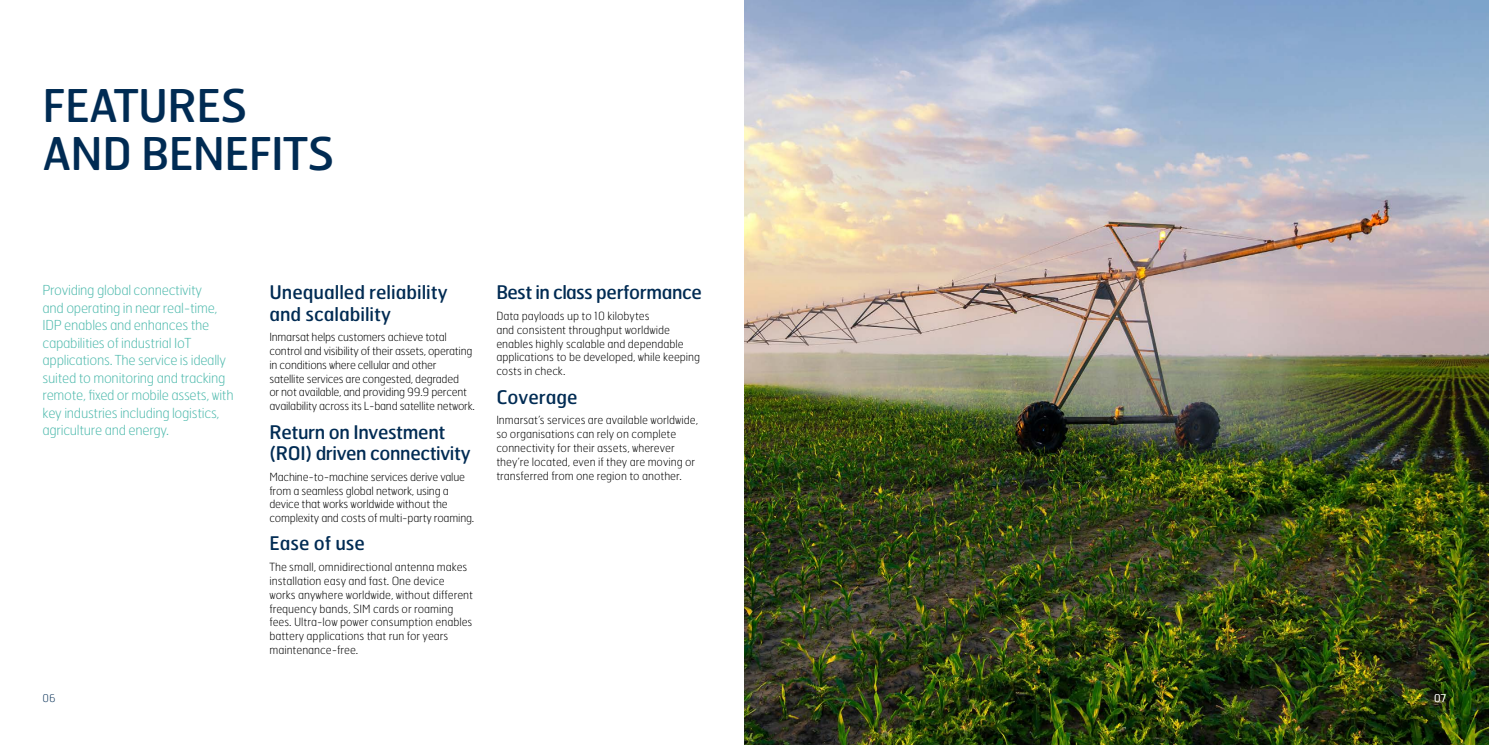
<style>
.page{position:relative;width:1489px;height:745px;background:#fff}
.page>*{position:absolute;margin:0;border:0;box-sizing:border-box;transform-origin:0 0}
._01_Spread_header{font:45px/47.5px "Hermes";letter-spacing:-.015em;color:#002b53}
._06_Copy{font:18.75px/21.2px "Hermes";letter-spacing:-.02em;color:#002b53}
._06_Copy-2{font:18.75px/21.2px "Hermes";color:#002b53}
._04_Standfirst{font:100 13.75px/17.5px "Hermes";letter-spacing:-.02em;color:#4fbaad}
._06_Copy-3{font:100 11.25px/13.8px "Hermes";color:#000}
._06_Copy-4{font:100 11.25px/13.8px "Hermes";letter-spacing:-.02em;color:#000}
._09_url{font:100 10.62px "Hermes";color:#002b53}
._09_url-2{font:100 10.62px "Hermes";color:#fff}
</style>
<div class="page">
<img style="left:744px;top:0;width:744px;height:744px">
<p class="_01_Spread_header" style="left:43px;top:81px;width:294px">FEATURES<br>AND BENEFITS</p>
<p class="_04_Standfirst" style="left:43px;top:281px;width:193px">Providing global connectivity<br>and operating in near real-time,<br>IDP enables and enhances the capabilities of industrial IoT applications. The service is ideally suited to monitoring and tracking remote, fixed or mobile assets, with key industries including logistics, agriculture and energy.</p>
<p class="_06_Copy-2" style="left:269px;top:281px;width:180px">Unequalled reliability and scalability</p>
<p class="_06_Copy-4" style="left:269px;top:330px;width:207px">Inmarsat helps customers achieve total control and visibility of their assets, operating in conditions where cellular and other<br>satellite services are congested, degraded<br>or not available, and providing 99.9 percent availability across its L-band satellite network.</p>
<p class="_06_Copy" style="left:269px;top:420px;width:203px">Return on Investment (ROI) driven connectivity</p>
<p class="_06_Copy-3" style="left:269px;top:469px;width:206px">Machine-to-machine services derive value from a seamless global network, using a device that works worldwide without the complexity and costs of multi-party roaming.</p>
<p class="_06_Copy-2" style="left:269px;top:532px;width:97px">Ease of use</p>
<p class="_06_Copy-3" style="left:269px;top:559px;width:205px">The small, omnidirectional antenna makes installation easy and fast. One device works anywhere worldwide, without different frequency bands, SIM cards or roaming fees. Ultra-low power consumption enables battery applications that run for years maintenance-free.</p>
<p class="_09_url" style="left:43px;top:691px;width:15px">06</p>
<p class="_06_Copy" style="left:496px;top:281px;width:207px">Best in class performance</p>
<p class="_06_Copy-3" style="left:496px;top:309px;width:205px">Data payloads up to 10 kilobytes<br>and consistent throughput worldwide enables highly scalable and dependable applications to be developed, while keeping costs in check.</p>
<p class="_06_Copy-2" style="left:496px;top:385px;width:83px">Coverage</p>
<p class="_06_Copy-3" style="left:496px;top:413px;width:203px">Inmarsat’s services are available worldwide, so organisations can rely on complete connectivity for their assets, wherever they’re located, even if they are moving or transferred from one region to another.</p>
<p class="_09_url-2" style="left:1433px;top:691px;width:14px">07</p>
</div>
